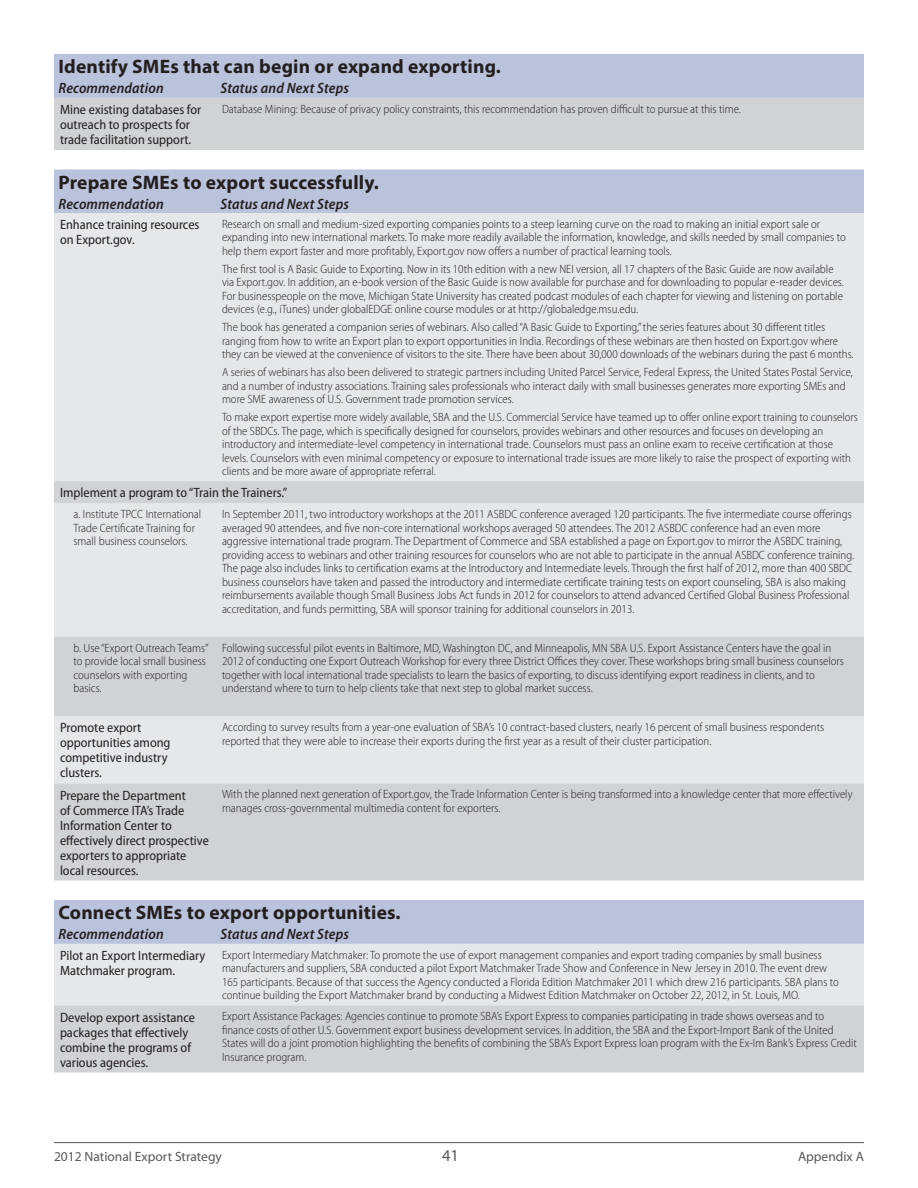
<style>
.page{position:relative;width:918px;height:1188px;background:#fff}
.page>*{position:absolute;margin:0;border:0;box-sizing:border-box;transform-origin:0 0}
.H4_Inside_Table{font:700 19.5px "Myriad Pro";letter-spacing:.01em;color:#231f20}
.t1{font:16.5px "Myriad Pro";color:#57585a}
.Table_Header_Appendi{font:italic 600 semi-condensed 15px "Myriad Pro";letter-spacing:.01em;color:#231f20}
.Appendix_A_Recommend{font:semi-condensed 13.5px/15px "Myriad Pro";color:#231f20}
.t2{font:13.5px "Myriad Pro";color:#57585a}
.Appendix_A{font:300 semi-condensed 12px/13.5px "Myriad Pro";color:#231f20}
.Appendix_A_Level_2{font:300 semi-condensed 12px/13.5px "Myriad Pro";color:#231f20}
</style>
<div class="page">
<hr style="left:54px;top:1142px;width:810px;height:1px;background:#57585a">
<svg style="left:54px;top:54px;width:810px;height:96px;background:#c7cad7"></svg>
<div style="left:54px;top:170px;width:810px;height:43px;background:#bbc2db"></div>
<div style="left:54px;top:213px;width:810px;height:268px;background:#e6e7e9"></div>
<svg style="left:54px;top:481px;width:810px;height:399px;background:#dbdcde"></svg>
<div style="left:54px;top:900px;width:810px;height:44px;background:#bbc2db"></div>
<div style="left:54px;top:944px;width:810px;height:61px;background:#e6e7e9"></div>
<div style="left:54px;top:1005px;width:810px;height:67px;background:#d1d2d4"></div>
<h4 class="H4_Inside_Table" style="left:58px;top:54px;width:444px">Identify SMEs that can begin or expand exporting.</h4>
<p class="Table_Header_Appendi" style="left:58px;top:80px;width:107px">Recommendation</p>
<p class="Table_Header_Appendi" style="left:220px;top:80px;width:130px">Status and Next Steps</p>
<p class="Appendix_A_Recommend" style="left:60px;top:102px;width:143px">Mine existing databases for outreach to prospects for trade facilitation support.</p>
<p class="Appendix_A" style="left:222px;top:102px;width:521px">Database Mining: Because of privacy policy constraints, this recommendation has proven difficult to pursue at this time.</p>
<h4 class="H4_Inside_Table" style="left:58px;top:169px;width:322px">Prepare SMEs to export successfully.</h4>
<p class="Table_Header_Appendi" style="left:58px;top:196px;width:107px">Recommendation</p>
<p class="Table_Header_Appendi" style="left:220px;top:196px;width:130px">Status and Next Steps</p>
<p class="Appendix_A_Recommend" style="left:60px;top:217px;width:141px">Enhance training resources on Export.gov.</p>
<p class="Appendix_A" style="left:222px;top:217px;width:625px">Research on small and medium-sized exporting companies points to a steep learning curve on the road to making an initial export sale or expanding into new international markets. To make more readily available the information, knowledge, and skills needed by small companies to help them export faster and more profitably, Export.gov now offers a number of practical learning tools.</p>
<p class="Appendix_A" style="left:222px;top:262px;width:623px">The first tool is A Basic Guide to Exporting. Now in its 10th edition with a new NEI version, all 17 chapters of the Basic Guide are now available via Export.gov. In addition, an e-book version of the Basic Guide is now available for purchase and for downloading to popular e-reader devices.<br>For businesspeople on the move, Michigan State University has created podcast modules of each chapter for viewing and listening on portable devices (e.g., iTunes) under globalEDGE online course modules or at http://globaledge.msu.edu.</p>
<p class="Appendix_A" style="left:222px;top:321px;width:633px">The book has generated a companion series of webinars. Also called “A Basic Guide to Exporting,” the series features about 30 different titles ranging from how to write an Export plan to export opportunities in India. Recordings of these webinars are then hosted on Export.gov where they can be viewed at the convenience of visitors to the site. There have been about 30,000 downloads of the webinars during the past 6 months.</p>
<p class="Appendix_A" style="left:222px;top:366px;width:633px">A series of webinars has also been delivered to strategic partners including United Parcel Service, Federal Express, the United States Postal Service, and a number of industry associations. Training sales professionals who interact daily with small businesses generates more exporting SMEs and more SME awareness of U.S. Government trade promotion services.</p>
<p class="Appendix_A" style="left:222px;top:411px;width:637px">To make export expertise more widely available, SBA and the U.S. Commercial Service have teamed up to offer online export training to counselors of the SBDCs. The page, which is specifically designed for counselors, provides webinars and other resources and focuses on developing an introductory and intermediate-level competency in international trade. Counselors must pass an online exam to receive certification at those levels. Counselors with even minimal competency or exposure to international trade issues are more likely to raise the prospect of exporting with clients and be more aware of appropriate referral.</p>
<p class="Appendix_A_Recommend" style="left:60px;top:486px;width:229px">Implement a program to “Train the Trainers.”</p>
<p class="Appendix_A_Level_2" style="left:74px;top:508px;width:129px">a. Institute TPCC International<br>Trade Certificate Training for small business counselors.</p>
<p class="Appendix_A" style="left:222px;top:508px;width:634px">In September 2011, two introductory workshops at the 2011 ASBDC conference averaged 120 participants. The five intermediate course offerings averaged 90 attendees, and five non-core international workshops averaged 50 attendees. The 2012 ASBDC conference had an even more aggressive international trade program. The Department of Commerce and SBA established a page on Export.gov to mirror the ASBDC training, providing access to webinars and other training resources for counselors who are not able to participate in the annual ASBDC conference training.<br>The page also includes links to certification exams at the Introductory and Intermediate levels. Through the first half of 2012, more than 400 SBDC business counselors have taken and passed the introductory and intermediate certificate training tests on export counseling, SBA is also making reimbursements available though Small Business Jobs Act funds in 2012 for counselors to attend advanced Certified Global Business Professional accreditation, and funds permitting, SBA will sponsor training for additional counselors in 2013.</p>
<p class="Appendix_A_Level_2" style="left:74px;top:641px;width:136px">b. Use “Export Outreach Teams” to provide local small business counselors with exporting basics.</p>
<p class="Appendix_A" style="left:222px;top:641px;width:623px">Following successful pilot events in Baltimore, MD, Washington DC, and Minneapolis, MN SBA U.S. Export Assistance Centers have the goal in 2012 of conducting one Export Outreach Workshop for every three District Offices they cover. These workshops bring small business counselors together with local international trade specialists to learn the basics of exporting, to discuss identifying export readiness in clients, and to understand where to turn to help clients take that next step to global market success.</p>
<p class="Appendix_A_Recommend" style="left:60px;top:721px;width:112px">Promote export opportunities among competitive industry clusters.</p>
<p class="Appendix_A" style="left:222px;top:721px;width:604px">According to survey results from a year-one evaluation of SBA’s 10 contract-based clusters, nearly 16 percent of small business respondents reported that they were able to increase their exports during the first year as a result of their cluster participation.</p>
<p class="Appendix_A_Recommend" style="left:60px;top:788px;width:150px">Prepare the Department<br>of Commerce ITA’s Trade<br>Information Center to effectively direct prospective exporters to appropriate local resources.</p>
<p class="Appendix_A" style="left:222px;top:788px;width:632px">With the planned next generation of Export.gov, the Trade Information Center is being transformed into a knowledge center that more effectively manages cross-governmental multimedia content for exporters.</p>
<h4 class="H4_Inside_Table" style="left:58px;top:900px;width:344px">Connect SMEs to export opportunities.</h4>
<p class="Table_Header_Appendi" style="left:58px;top:926px;width:107px">Recommendation</p>
<p class="Table_Header_Appendi" style="left:220px;top:926px;width:130px">Status and Next Steps</p>
<p class="Appendix_A_Recommend" style="left:60px;top:948px;width:147px">Pilot an Export Intermediary<br>Matchmaker program.</p>
<p class="Appendix_A" style="left:222px;top:948px;width:618px">Export Intermediary Matchmaker: To promote the use of export management companies and export trading companies by small business manufacturers and suppliers, SBA conducted a pilot Export Matchmaker Trade Show and Conference in New Jersey in 2010. The event drew 165 participants. Because of that success the Agency conducted a Florida Edition Matchmaker 2011 which drew 216 participants. SBA plans to continue building the Export Matchmaker brand by conducting a Midwest Edition Matchmaker on October 22, 2012, in St. Louis, MO.</p>
<p class="Appendix_A_Recommend" style="left:60px;top:1010px;width:136px">Develop export assistance packages that effectively combine the programs of various agencies.</p>
<p class="Appendix_A" style="left:222px;top:1010px;width:636px">Export Assistance Packages: Agencies continue to promote SBA’s Export Express to companies participating in trade shows overseas and to finance costs of other U.S. Government export business development services. In addition, the SBA and the Export-Import Bank of the United States will do a joint promotion highlighting the benefits of combining the SBA’s Export Express loan program with the Ex-Im Bank’s Express Credit Insurance program.</p>
<p class="t2" style="left:54px;top:1148px;width:169px">2012 National Export Strategy</p>
<h2 class="t1" style="left:442px;top:1145px;width:18px">41</h2>
<p class="t2" style="left:798px;top:1148px;width:67px">Appendix A</p>
</div>
